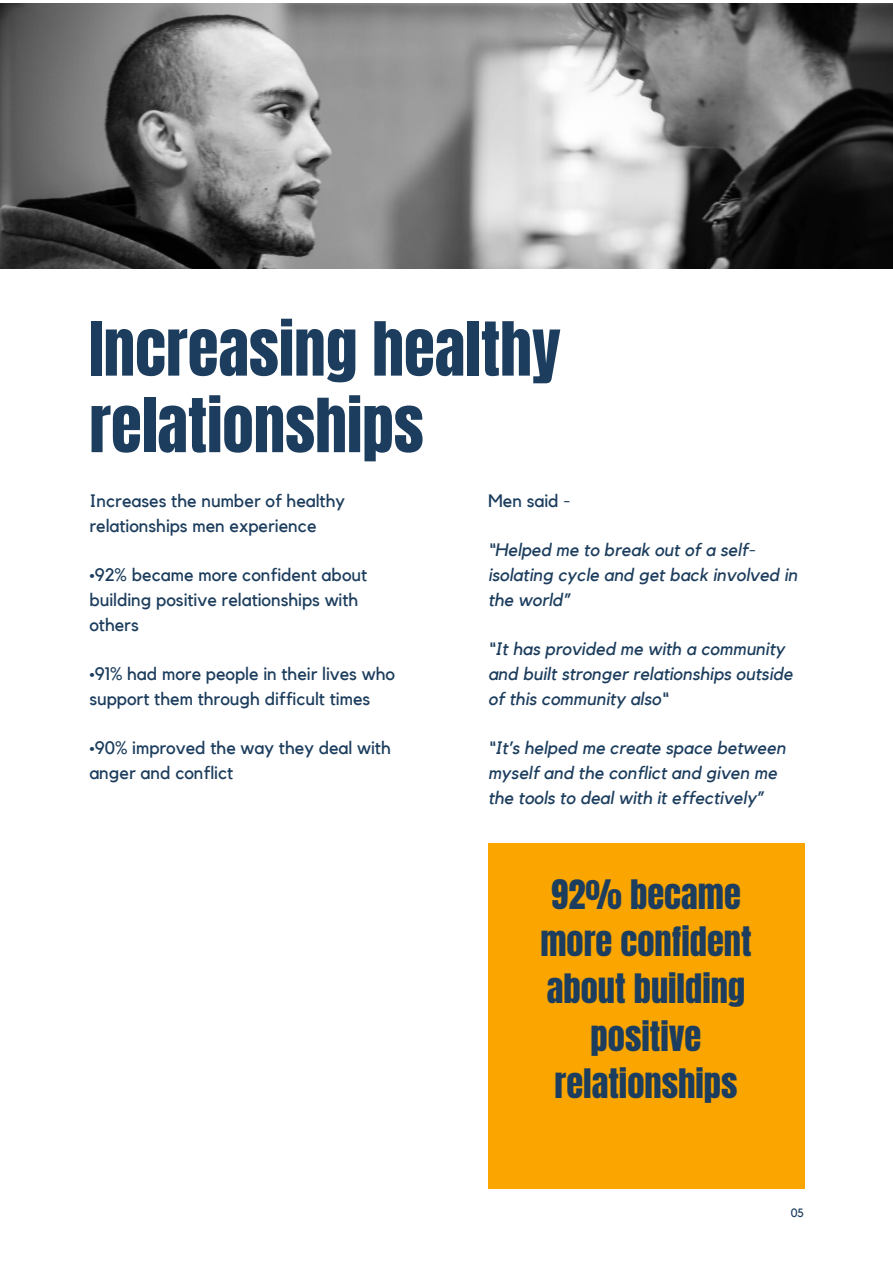
<style>
.page{position:relative;width:893px;height:1264px;background:#fff}
.page>*{position:absolute;margin:0;border:0;box-sizing:border-box;transform-origin:0 0}
.t1{font:63px/76.5px "Anton";color:#1c3d5d}
.t2{font:34.5px/47.2px "Anton";color:#1c3d5d;text-align:center}
.t3{font:italic 18px/24.8px "Kollektif";color:#1c3d5d}
.t4{font:18px/24.8px "Kollektif";color:#1c3d5d}
.t5{font:12px "Kollektif";color:#1c3d5d}
</style>
<div class="page">
<div style="left:488px;top:842px;width:316px;height:346px;background:#faa500"></div>
<img style="left:0;top:3px;width:892px;height:266px">
<p class="t1" style="left:89px;top:312px;width:473px">Increasing healthy relationships</p>
<h1 class="t4" style="left:89px;top:489px;width:257px">Increases the number of healthy relationships men experience</h1>
<p class="t4" style="left:89px;top:563px;width:279px">•92% became more confident about building positive relationships with others</p>
<p class="t4" style="left:89px;top:662px;width:307px">•91% had more people in their lives who support them through difficult times</p>
<p class="t4" style="left:89px;top:736px;width:303px">•90% improved the way they deal with anger and conflict</p>
<p class="t4" style="left:488px;top:489px;width:84px">Men said -</p>
<p class="t3" style="left:488px;top:538px;width:311px">“Helped me to break out of a self&shy;isolating cycle and get back involved in the world”</p>
<p class="t3" style="left:488px;top:637px;width:306px">“It has provided me with a community and built stronger relationships outside of this community also“</p>
<p class="t3" style="left:488px;top:736px;width:299px">“It’s helped me create space between myself and the conflict and given me the tools to deal with it effectively”</p>
<p class="t2" style="left:540px;top:871px;width:213px">92% became more confident about building positive relationships</p>
<h2 class="t5" style="left:790px;top:1207px;width:15px">05</h2>
</div>
